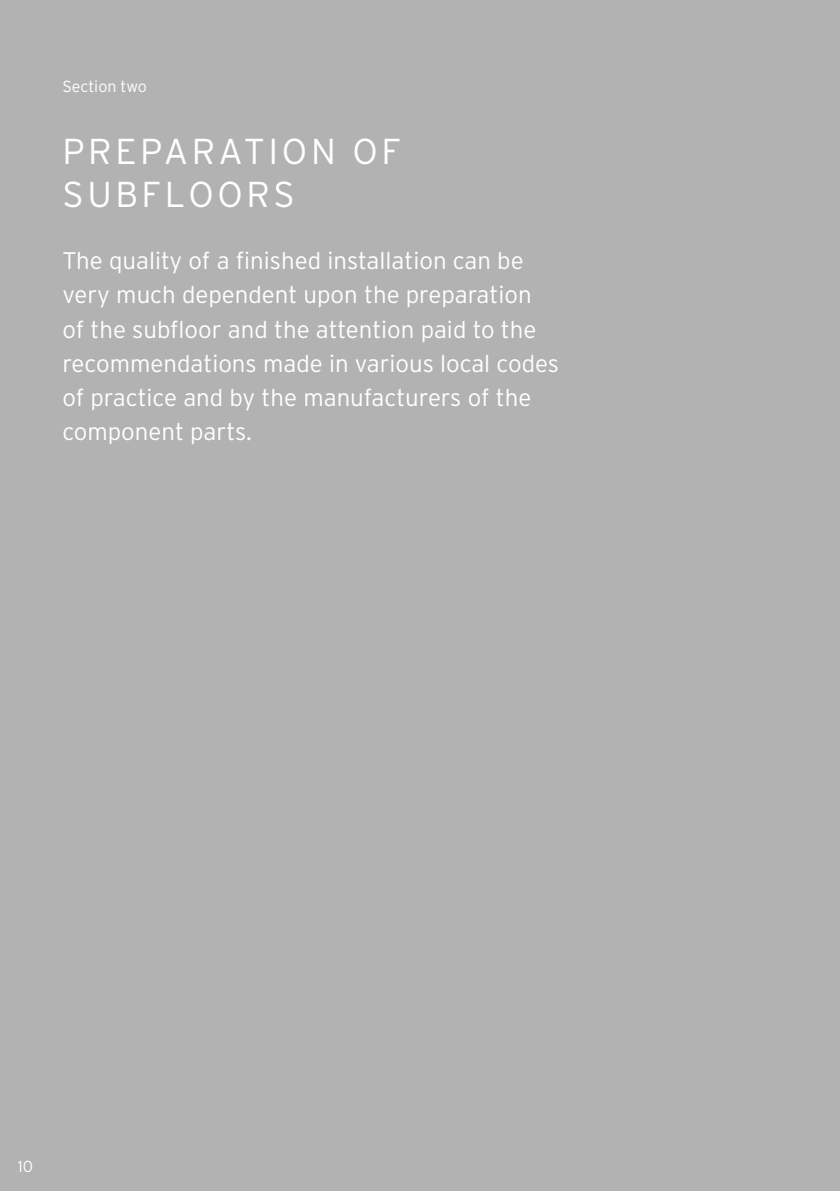
<style>
.page{position:relative;width:840px;height:1191px;background:#fff}
.page>*{position:absolute;margin:0;border:0;box-sizing:border-box;transform-origin:0 0}
.t1{font:300 36px/43.2px "Interstate";letter-spacing:.1em;color:#fff}
.t2{font:300 24px/34px "Interstate";color:#fff}
.t3{font:300 16px "Interstate";color:#fff}
</style>
<div class="page">
<div style="left:0;top:0;width:839px;height:1191px;background:#b3b2b2"></div>
<p class="t3" style="left:62px;top:78px;width:86px">Section two</p>
<h1 class="t1" style="left:62px;top:129px;width:340px">PREPARATION OF<br>SUBFLOORS</h1>
<p class="t2" style="left:62px;top:244px;width:498px">The quality of a finished installation can be very much dependent upon the preparation of the subfloor and the attention paid to the recommendations made in various local codes of practice and by the manufacturers of the component parts.</p>
<p class="t3" style="left:18px;top:1157px;width:17px">10</p>
</div>
